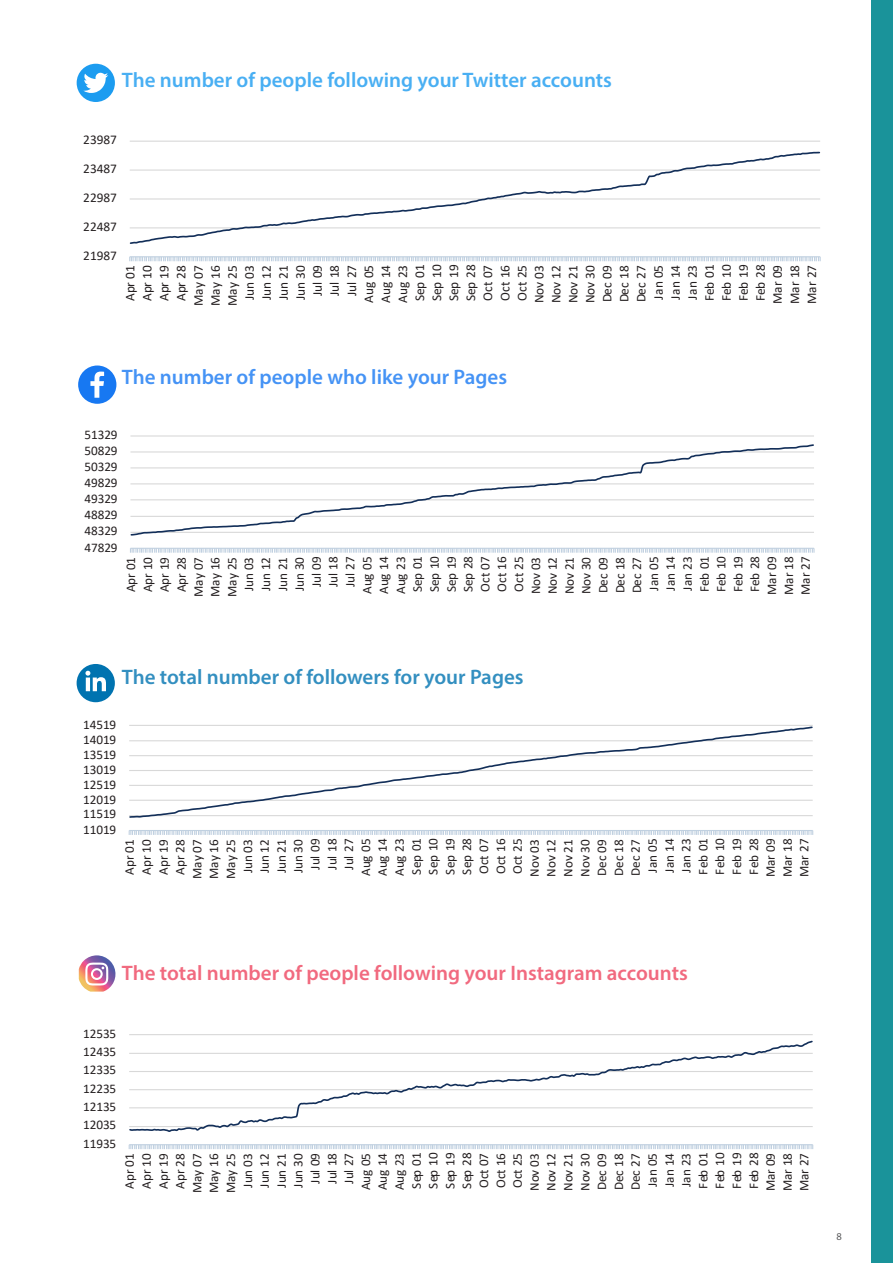
<style>
.page{position:relative;width:893px;height:1263px;background:#fff}
.page>*{position:absolute;margin:0;border:0;box-sizing:border-box;transform-origin:0 0}
.t1{font:600 21px "Myriad Pro";color:#f16a7f}
.t2{font:600 21px "Myriad Pro";color:#49aff3}
.t3{font:600 21px "Myriad Pro";color:#338fc0}
.t4{font:600 21px "Myriad Pro";color:#4593f5}
.t5{font:13.35px/17.1px "Calibri";letter-spacing:-.005em;color:#241f20;text-align:right}
.t6{font:13.2px/16.8px "Calibri";letter-spacing:-.005em;color:#241f20;text-align:right}
.t7{font:10.5px "Myriad Pro";color:#57585a}
</style>
<div class="page">
<div style="left:872px;top:0;width:21px;height:1263px;background:#1a939a"></div>
<hr style="left:130px;top:141px;width:690px;height:1px;background:#d8d8d8">
<svg style="left:129px;top:256px;width:692px;height:6px"></svg>
<svg style="left:129px;top:151px;width:691px;height:93px"></svg>
<hr style="left:129px;top:1034px;width:684px;height:1px;background:#d8d8d8">
<svg style="left:128px;top:1144px;width:686px;height:5px;background:#d4dfe9"></svg>
<svg style="left:129px;top:1040px;width:684px;height:92px"></svg>
<hr style="left:130px;top:435px;width:684px;height:2px;background:#d8d8d8">
<svg style="left:130px;top:547px;width:685px;height:6px;background:#dbe4ed"></svg>
<svg style="left:130px;top:444px;width:684px;height:92px"></svg>
<div style="left:78px;top:365px;width:38px;height:39px;background:#1778f2;border-radius:50%"></div>
<svg style="left:90px;top:372px;width:14px;height:26px"></svg>
<div style="left:77px;top:64px;width:38px;height:38px;background:#1c9cf0;border-radius:50%"></div>
<svg style="left:83px;top:73px;width:25px;height:20px"></svg>
<svg style="left:128px;top:830px;width:686px;height:5px;background:#d4dfe9"></svg>
<svg style="left:129px;top:725px;width:684px;height:93px"></svg>
<div style="left:77px;top:664px;width:38px;height:38px;background:#0073b0;border-radius:50%"></div>
<svg style="left:85px;top:671px;width:21px;height:20px"></svg>
<svg style="left:79px;top:955px;width:37px;height:36px"></svg>
<p class="t2" style="left:122px;top:67px;width:492px">The number of people following your Twitter accounts</p>
<p class="t5" style="left:83px;top:131px;width:35px">23987</p>
<p class="t5" style="left:83px;top:160px;width:35px">23487</p>
<p class="t5" style="left:83px;top:188px;width:35px">22987</p>
<p class="t5" style="left:83px;top:218px;width:35px">22487</p>
<p class="t5" style="left:83px;top:247px;width:35px">21987</p>
<p class="t5" style="left:121px;top:306px;width:43px;rotate:-90deg">Apr 01<br>Apr 10<br>Apr 19<br>Apr 28<br>May 07<br>May 16<br>May 25<br>Jun 03<br>Jun 12<br>Jun 21<br>Jun 30<br>Jul 09<br>Jul 18<br>Jul 27<br>Aug 05<br>Aug 14<br>Aug 23<br>Sep 01<br>Sep 10<br>Sep 19<br>Sep 28<br>Oct 07<br>Oct 16<br>Oct 25<br>Nov 03<br>Nov 12<br>Nov 21<br>Nov 30<br>Dec 09<br>Dec 18<br>Dec 27<br>Jan 05<br>Jan 14<br>Jan 23<br>Feb 01<br>Feb 10<br>Feb 19<br>Feb 28<br>Mar 09<br>Mar 18<br>Mar 27</p>
<p class="t4" style="left:122px;top:364px;width:387px">The number of people who like your Pages</p>
<p class="t6" style="left:85px;top:426px;width:35px">51329</p>
<p class="t6" style="left:85px;top:442px;width:35px">50829</p>
<p class="t6" style="left:85px;top:458px;width:35px">50329</p>
<p class="t6" style="left:85px;top:474px;width:35px">49829</p>
<p class="t6" style="left:85px;top:490px;width:35px">49329</p>
<p class="t6" style="left:85px;top:506px;width:35px">48829</p>
<p class="t6" style="left:85px;top:522px;width:35px">48329</p>
<p class="t6" style="left:85px;top:538px;width:35px">47829</p>
<p class="t6" style="left:122px;top:597px;width:42px;rotate:-90deg">Apr 01<br>Apr 10<br>Apr 19<br>Apr 28<br>May 07<br>May 16<br>May 25<br>Jun 03<br>Jun 12<br>Jun 21<br>Jun 30<br>Jul 09<br>Jul 18<br>Jul 27<br>Aug 05<br>Aug 14<br>Aug 23<br>Sep 01<br>Sep 10<br>Sep 19<br>Sep 28<br>Oct 07<br>Oct 16<br>Oct 25<br>Nov 03<br>Nov 12<br>Nov 21<br>Nov 30<br>Dec 09<br>Dec 18<br>Dec 27<br>Jan 05<br>Jan 14<br>Jan 23<br>Feb 01<br>Feb 10<br>Feb 19<br>Feb 28<br>Mar 09<br>Mar 18<br>Mar 27</p>
<p class="t3" style="left:122px;top:664px;width:403px">The total number of followers for your Pages</p>
<p class="t6" style="left:83px;top:715px;width:35px">14519</p>
<p class="t6" style="left:83px;top:730px;width:35px">14019</p>
<p class="t6" style="left:83px;top:746px;width:35px">13519</p>
<p class="t6" style="left:83px;top:761px;width:35px">13019</p>
<p class="t6" style="left:83px;top:775px;width:35px">12519</p>
<p class="t6" style="left:83px;top:790px;width:35px">12019</p>
<p class="t6" style="left:83px;top:805px;width:35px">11519</p>
<p class="t6" style="left:83px;top:821px;width:35px">11019</p>
<p class="t6" style="left:121px;top:879px;width:42px;rotate:-90deg">Apr 01<br>Apr 10<br>Apr 19<br>Apr 28<br>May 07<br>May 16<br>May 25<br>Jun 03<br>Jun 12<br>Jun 21<br>Jun 30<br>Jul 09<br>Jul 18<br>Jul 27<br>Aug 05<br>Aug 14<br>Aug 23<br>Sep 01<br>Sep 10<br>Sep 19<br>Sep 28<br>Oct 07<br>Oct 16<br>Oct 25<br>Nov 03<br>Nov 12<br>Nov 21<br>Nov 30<br>Dec 09<br>Dec 18<br>Dec 27<br>Jan 05<br>Jan 14<br>Jan 23<br>Feb 01<br>Feb 10<br>Feb 19<br>Feb 28<br>Mar 09<br>Mar 18<br>Mar 27</p>
<p class="t1" style="left:122px;top:960px;width:567px">The total number of people following your Instagram accounts</p>
<p class="t6" style="left:83px;top:1025px;width:35px">12535</p>
<p class="t6" style="left:83px;top:1043px;width:35px">12435</p>
<p class="t6" style="left:83px;top:1061px;width:35px">12335</p>
<p class="t6" style="left:83px;top:1080px;width:35px">12235</p>
<p class="t6" style="left:83px;top:1098px;width:35px">12135</p>
<p class="t6" style="left:83px;top:1116px;width:35px">12035</p>
<p class="t6" style="left:83px;top:1135px;width:35px">11935</p>
<p class="t6" style="left:121px;top:1193px;width:42px;rotate:-90deg">Apr 01<br>Apr 10<br>Apr 19<br>Apr 28<br>May 07<br>May 16<br>May 25<br>Jun 03<br>Jun 12<br>Jun 21<br>Jun 30<br>Jul 09<br>Jul 18<br>Jul 27<br>Aug 05<br>Aug 14<br>Aug 23<br>Sep 01<br>Sep 10<br>Sep 19<br>Sep 28<br>Oct 07<br>Oct 16<br>Oct 25<br>Nov 03<br>Nov 12<br>Nov 21<br>Nov 30<br>Dec 09<br>Dec 18<br>Dec 27<br>Jan 05<br>Jan 14<br>Jan 23<br>Feb 01<br>Feb 10<br>Feb 19<br>Feb 28<br>Mar 09<br>Mar 18<br>Mar 27</p>
<p class="t7" style="left:837px;top:1230px;width:7px">8</p>
</div>
